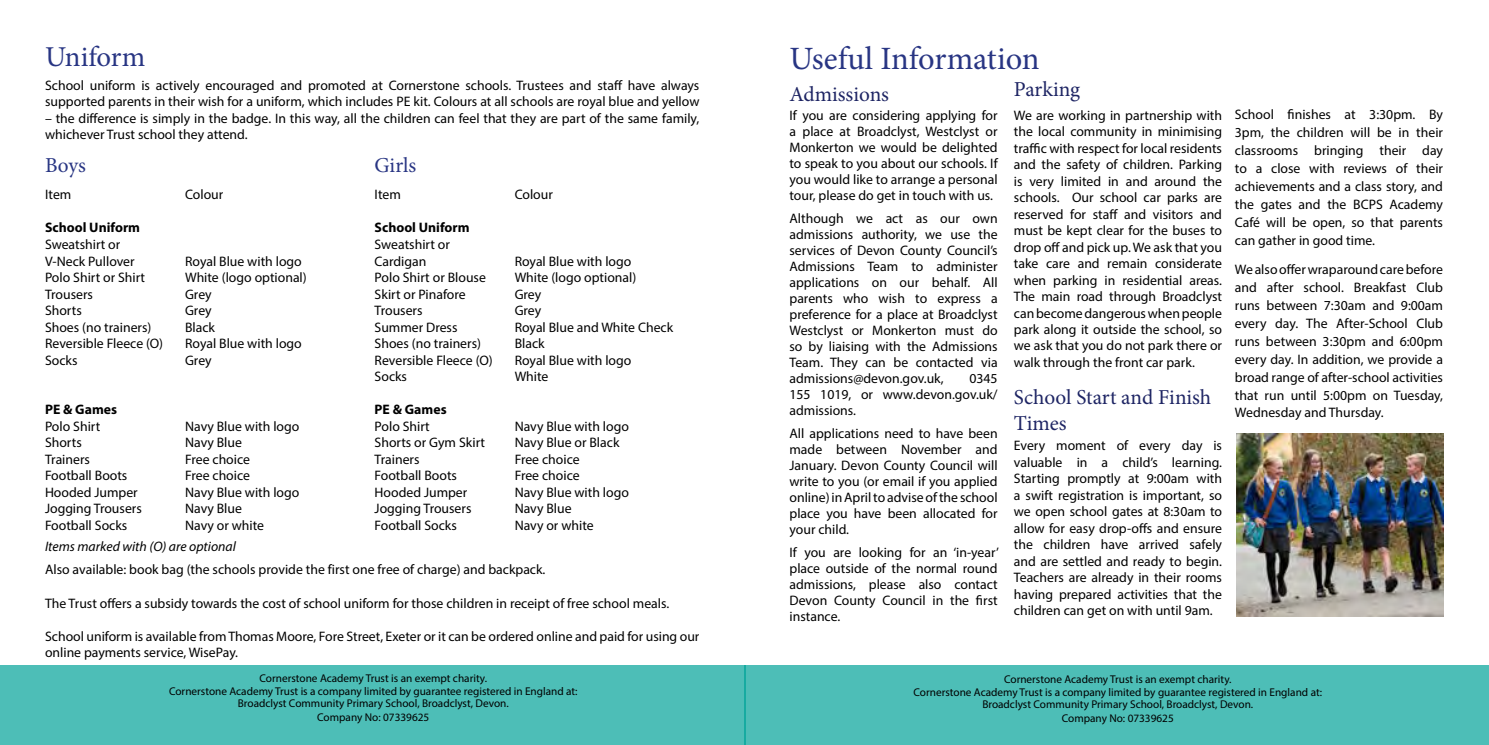
<style>
.page{position:relative;width:1489px;height:745px;background:#fff}
.page>*{position:absolute;margin:0;border:0;box-sizing:border-box;transform-origin:0 0}
.t1{font:32.5px "Minion Pro";color:#283583}
.t2{font:28.75px "Minion Pro";letter-spacing:-.005em;color:#283583}
.t3{font:21.25px/26.4px "Minion Pro";letter-spacing:-.005em;color:#1e2564}
.t4{font:21.25px "Minion Pro";letter-spacing:-.005em;color:#283583}
.t5{font:13.75px/16.5px "Myriad Pro";color:#000;text-align:justify}
.t6{font:700 13.75px "Myriad Pro";color:#000}
.t7{font:italic 13.75px "Myriad Pro";color:#000}
.t8{font:11.25px/12.9px "Myriad Pro";color:#000;text-align:center}
</style>
<div class="page">
<img style="left:1236px;top:433px;width:207px;height:183px">
<div style="left:744px;top:664px;width:744px;height:80px;background:#4dbeb7"></div>
<div style="left:0;top:664px;width:745px;height:80px;background:#4dbeb7"></div>
<h2 class="t2" style="left:45px;top:37px;width:102px">Uniform</h2>
<p class="t5" style="left:45px;top:76px;width:656px">School uniform is actively encouraged and promoted at Cornerstone schools. Trustees and staff have always supported parents in their wish for a uniform, which includes PE kit. Colours at all schools are royal blue and yellow</p>
<p class="t5" style="left:45px;top:109px;width:656px">– the difference is simply in the badge. In this way, all the children can feel that they are part of the same family, whichever Trust school they attend.</p>
<h3 class="t4" style="left:45px;top:150px;width:42px">Boys</h3>
<h3 class="t4" style="left:374px;top:150px;width:43px">Girls</h3>
<p class="t5" style="left:45px;top:186px;width:28px">Item</p>
<p class="t5" style="left:185px;top:186px;width:40px">Colour</p>
<p class="t6" style="left:45px;top:219px;width:96px">School Uniform</p>
<p class="t5" style="left:45px;top:236px;width:91px">Sweatshirt or<br>V-Neck Pullover</p>
<p class="t5" style="left:185px;top:252px;width:118px">Royal Blue with logo</p>
<p class="t5" style="left:45px;top:269px;width:102px">Polo Shirt or Shirt</p>
<p class="t5" style="left:185px;top:269px;width:123px">White (logo optional)</p>
<p class="t5" style="left:45px;top:285px;width:49px">Trousers</p>
<p class="t5" style="left:185px;top:285px;width:28px">Grey</p>
<p class="t5" style="left:45px;top:302px;width:38px">Shorts</p>
<p class="t5" style="left:185px;top:302px;width:28px">Grey</p>
<p class="t5" style="left:45px;top:318px;width:108px">Shoes (no trainers)</p>
<p class="t5" style="left:185px;top:318px;width:31px">Black</p>
<p class="t5" style="left:45px;top:335px;width:120px">Reversible Fleece (O)</p>
<p class="t5" style="left:185px;top:335px;width:118px">Royal Blue with logo</p>
<p class="t5" style="left:45px;top:351px;width:34px">Socks</p>
<p class="t5" style="left:185px;top:351px;width:28px">Grey</p>
<p class="t6" style="left:45px;top:400px;width:74px">PE &amp; Games</p>
<p class="t5" style="left:45px;top:417px;width:57px">Polo Shirt</p>
<p class="t5" style="left:185px;top:417px;width:116px">Navy Blue with logo</p>
<p class="t5" style="left:45px;top:434px;width:38px">Shorts</p>
<p class="t5" style="left:185px;top:434px;width:58px">Navy Blue</p>
<p class="t5" style="left:45px;top:450px;width:46px">Trainers</p>
<p class="t5" style="left:185px;top:450px;width:66px">Free choice</p>
<p class="t5" style="left:45px;top:467px;width:84px">Football Boots</p>
<p class="t5" style="left:185px;top:467px;width:66px">Free choice</p>
<p class="t5" style="left:45px;top:483px;width:94px">Hooded Jumper</p>
<p class="t5" style="left:185px;top:483px;width:116px">Navy Blue with logo</p>
<p class="t5" style="left:45px;top:500px;width:98px">Jogging Trousers</p>
<p class="t5" style="left:185px;top:500px;width:58px">Navy Blue</p>
<p class="t5" style="left:45px;top:516px;width:84px">Football Socks</p>
<p class="t5" style="left:185px;top:516px;width:81px">Navy or white</p>
<p class="t5" style="left:374px;top:186px;width:28px">Item</p>
<p class="t5" style="left:514px;top:186px;width:40px">Colour</p>
<p class="t6" style="left:374px;top:219px;width:96px">School Uniform</p>
<p class="t5" style="left:374px;top:236px;width:77px">Sweatshirt or<br>Cardigan</p>
<p class="t5" style="left:514px;top:252px;width:118px">Royal Blue with logo</p>
<p class="t5" style="left:374px;top:269px;width:113px">Polo Shirt or Blouse</p>
<p class="t5" style="left:514px;top:269px;width:123px">White (logo optional)</p>
<p class="t5" style="left:374px;top:285px;width:93px">Skirt or Pinafore</p>
<p class="t5" style="left:514px;top:285px;width:28px">Grey</p>
<p class="t5" style="left:374px;top:302px;width:49px">Trousers</p>
<p class="t5" style="left:514px;top:302px;width:28px">Grey</p>
<p class="t5" style="left:374px;top:318px;width:84px">Summer Dress</p>
<p class="t5" style="left:514px;top:318px;width:160px">Royal Blue and White Check</p>
<p class="t5" style="left:374px;top:335px;width:108px">Shoes (no trainers)</p>
<p class="t5" style="left:514px;top:335px;width:31px">Black</p>
<p class="t5" style="left:374px;top:351px;width:120px">Reversible Fleece (O)</p>
<p class="t5" style="left:514px;top:351px;width:118px">Royal Blue with logo</p>
<p class="t5" style="left:374px;top:368px;width:34px">Socks</p>
<p class="t5" style="left:514px;top:368px;width:35px">White</p>
<p class="t6" style="left:374px;top:400px;width:74px">PE &amp; Games</p>
<p class="t5" style="left:374px;top:417px;width:57px">Polo Shirt</p>
<p class="t5" style="left:514px;top:417px;width:116px">Navy Blue with logo</p>
<p class="t5" style="left:374px;top:434px;width:112px">Shorts or Gym Skirt</p>
<p class="t5" style="left:514px;top:434px;width:106px">Navy Blue or Black</p>
<p class="t5" style="left:374px;top:450px;width:46px">Trainers</p>
<p class="t5" style="left:514px;top:450px;width:66px">Free choice</p>
<p class="t5" style="left:374px;top:467px;width:84px">Football Boots</p>
<p class="t5" style="left:514px;top:467px;width:66px">Free choice</p>
<p class="t5" style="left:374px;top:483px;width:94px">Hooded Jumper</p>
<p class="t5" style="left:514px;top:483px;width:116px">Navy Blue with logo</p>
<p class="t5" style="left:374px;top:500px;width:98px">Jogging Trousers</p>
<p class="t5" style="left:514px;top:500px;width:58px">Navy Blue</p>
<p class="t5" style="left:374px;top:516px;width:84px">Football Socks</p>
<p class="t5" style="left:514px;top:516px;width:81px">Navy or white</p>
<p class="t7" style="left:45px;top:537px;width:192px">Items marked with (O) are optional</p>
<p class="t5" style="left:45px;top:560px;width:502px">Also available: book bag (the schools provide the first one free of charge) and backpack.</p>
<p class="t5" style="left:45px;top:594px;width:625px">The Trust offers a subsidy towards the cost of school uniform for those children in receipt of free school meals.</p>
<p class="t5" style="left:45px;top:627px;width:656px">School uniform is available from Thomas Moore, Fore Street, Exeter or it can be ordered online and paid for using our online payments service, WisePay.</p>
<p class="t8" style="left:169px;top:671px;width:410px">Cornerstone Academy Trust is an exempt charity.<br>Cornerstone Academy Trust is a company limited by guarantee registered in England at:<br>Broadclyst Community Primary School, Broadclyst, Devon.<br>Company No: 07339625</p>
<h1 class="t1" style="left:789px;top:36px;width:252px">Useful Information</h1>
<h3 class="t3" style="left:1013px;top:76px;width:68px">Parking</h3>
<p class="t5" style="left:1013px;top:107px;width:210px">We are working in partnership with the local community in minimising traffic with respect for local residents and the safety of children. Parking is very limited in and around the schools. Our school car parks are reserved for staff and visitors and must be kept clear for the buses to drop off and pick up. We ask that you take care and remain considerate when parking in residential areas.<br>The main road through Broadclyst can become dangerous when people park along it outside the school, so we ask that you do not park there or walk through the front car park.</p>
<h3 class="t3" style="left:1013px;top:384px;width:199px">School Start and Finish<br>Times</h3>
<p class="t5" style="left:1013px;top:437px;width:210px">Every moment of every day is valuable in a child’s learning.<br>Starting promptly at 9:00am with a swift registration is important, so we open school gates at 8:30am to allow for easy drop-offs and ensure the children have arrived safely and are settled and ready to begin.<br>Teachers are already in their rooms having prepared activities that the children can get on with until 9am.</p>
<h3 class="t3" style="left:789px;top:81px;width:101px">Admissions</h3>
<p class="t5" style="left:789px;top:107px;width:210px;line-height:16px">If you are considering applying for a place at Broadclyst, Westclyst or Monkerton we would be delighted to speak to you about our schools. If you would like to arrange a personal tour, please do get in touch with us.</p>
<p class="t5" style="left:789px;top:210px;width:210px;line-height:16px">Although we act as our own admissions authority, we use the services of Devon County Council’s Admissions Team to administer applications on our behalf. All parents who wish to express a preference for a place at Broadclyst Westclyst or Monkerton must do so by liaising with the Admissions Team. They can be contacted via admissions@devon.gov.uk,</p>
<p class="t5" style="left:789px;top:370px;width:210px;line-height:16px;text-indent:180px">0345<br>155 1019, or www.devon.gov.uk/ admissions.</p>
<p class="t5" style="left:789px;top:425px;width:210px;line-height:16px">All applications need to have been made between November and January. Devon County Council will write to you (or email if you applied online) in April to advise of the school place you have been allocated for your child.</p>
<p class="t5" style="left:789px;top:544px;width:211px;line-height:16px">If you are looking for an ‘in-year’ place outside of the normal round admissions, please also contact Devon County Council in the first instance.</p>
<p class="t5" style="left:1234px;top:105px;width:210px;line-height:18px">School finishes at 3:30pm. By 3pm, the children will be in their classrooms bringing their day to a close with reviews of their achievements and a class story, and the gates and the BCPS Academy Café will be open, so that parents can gather in good time.</p>
<p class="t5" style="left:1234px;top:259px;width:210px;line-height:18px">We also offer wraparound care before and after school. Breakfast Club runs between 7:30am and 9:00am every day. The After-School Club runs between 3:30pm and 6:00pm every day. In addition, we provide a broad range of after-school activities that run until 5:00pm on Tuesday, Wednesday and Thursday.</p>
<p class="t8" style="left:913px;top:672px;width:410px">Cornerstone Academy Trust is an exempt charity.<br>Cornerstone Academy Trust is a company limited by guarantee registered in England at:<br>Broadclyst Community Primary School, Broadclyst, Devon.<br>Company No: 07339625</p>
</div>
